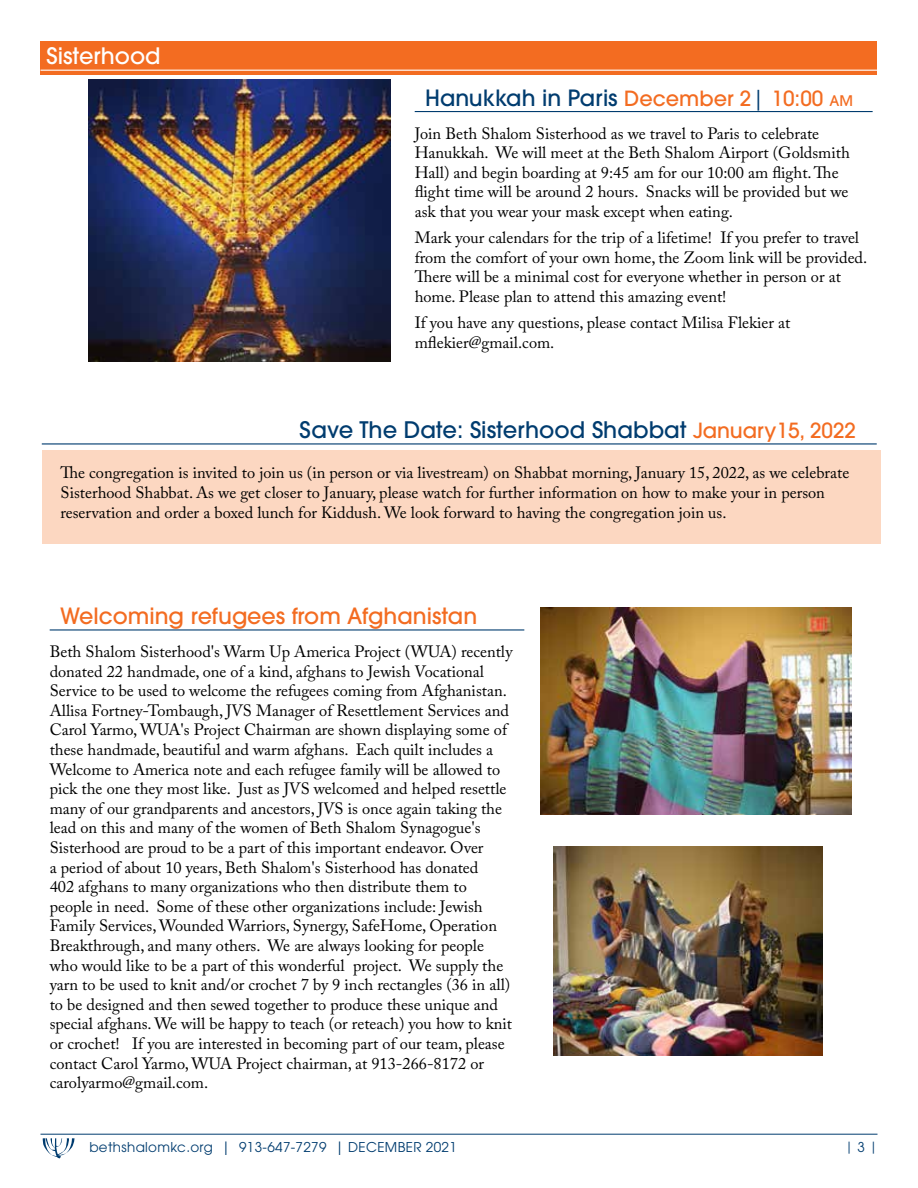
<style>
.page{position:relative;width:918px;height:1188px;background:#fff}
.page>*{position:absolute;margin:0;border:0;box-sizing:border-box;transform-origin:0 0}
.t1{font:500 22.65px "ITC Avant Garde Pro";color:#003c6f}
.t2{font:500 22.5px "Avant Garde";color:#fff}
.t3{font:500 22.2px "ITC Avant Garde Pro";color:#003c6f}
.t4{font:500 22.2px "ITC Avant Garde Pro";color:#f36c21}
.t5{font:16.35px/19.6px "Adobe Caslon Pro";color:#000}
.t6{font:13.5px "ITC Avant Garde Pro";letter-spacing:.025em;color:#003c6f}
.t7{font:12px "ITC Avant Garde Pro";color:#003c6f}
.s1{font-size:20.85px;color:#f36c21}
.s2{font-weight:400;font-size:20.85px}
.s3{font-size:14.55px;color:#f36c21}
.s4{font-size:13.5px}
</style>
<div class="page">
<hr style="left:40px;top:1134px;width:838px;height:1px;background:#003c6f">
<svg style="left:43px;top:1138px;width:32px;height:21px"></svg>
<div style="left:42px;top:451px;width:839px;height:93px;background:#fcd7c1"></div>
<div style="left:40px;top:42px;width:838px;height:33px;background:#f36c21"></div>
<hr style="left:40px;top:70px;width:838px;height:1px;background:#fff">
<img style="left:554px;top:847px;width:269px;height:209px">
<img style="left:541px;top:608px;width:311px;height:207px">
<hr style="left:415px;top:111px;width:458px;height:1px;background:#003c6f">
<img style="left:89px;top:80px;width:302px;height:281px">
<hr style="left:50px;top:629px;width:474px;height:2px;background:#003c6f">
<hr style="left:42px;top:443px;width:835px;height:2px;background:#003c6f">
<h2 class="t2" style="left:46px;top:42px;width:116px">Sisterhood</h2>
<h3 class="t3" style="left:425px;top:83px;width:429px">Hanukkah in Paris <span class="s1">December 2</span><span class="s2">|</span> <span class="s1">10:00</span> <span class="s3">am</span></h3>
<p class="t5" style="left:415px;top:123px;width:437px">Join Beth Shalom Sisterhood as we travel to Paris to celebrate Hanukkah. We will meet at the Beth Shalom Airport (Goldsmith Hall) and begin boarding at 9:45 am for our 10:00 am flight. The flight time will be around 2 hours. Snacks will be provided but we ask that you wear your mask except when eating.</p>
<p class="t5" style="left:415px;top:228px;width:454px">Mark your calendars for the trip of a lifetime! If you prefer to travel from the comfort of your own home, the Zoom link will be provided.<br>There will be a minimal cost for everyone whether in person or at home. Please plan to attend this amazing event!</p>
<p class="t5" style="left:415px;top:313px;width:377px">If you have any questions, please contact Milisa Flekier at mflekier@gmail.com.</p>
<h1 class="t1" style="left:299px;top:415px;width:558px">Save The Date: Sisterhood Shabbat <span class="s1">January15, 2022</span></h1>
<p class="t5" style="left:60px;top:463px;width:790px">The congregation is invited to join us (in person or via livestream) on Shabbat morning, January 15, 2022, as we celebrate<br>Sisterhood Shabbat. As we get closer to January, please watch for further information on how to make your in person reservation and order a boxed lunch for Kiddush. We look forward to having the congregation join us.</p>
<h3 class="t4" style="left:60px;top:602px;width:419px">Welcoming refugees from Afghanistan</h3>
<p class="t5" style="left:50px;top:642px;width:464px">Beth Shalom Sisterhood's Warm Up America Project (WUA) recently donated 22 handmade, one of a kind, afghans to Jewish Vocational Service to be used to welcome the refugees coming from Afghanistan.<br>Allisa Fortney-Tombaugh, JVS Manager of Resettlement Services and Carol Yarmo, WUA's Project Chairman are shown displaying some of these handmade, beautiful and warm afghans. Each quilt includes a Welcome to America note and each refugee family will be allowed to pick the one they most like. Just as JVS welcomed and helped resettle many of our grandparents and ancestors, JVS is once again taking the lead on this and many of the women of Beth Shalom Synagogue's Sisterhood are proud to be a part of this important endeavor. Over<br>a period of about 10 years, Beth Shalom's Sisterhood has donated<br>402 afghans to many organizations who then distribute them to people in need. Some of these other organizations include: Jewish Family Services, Wounded Warriors, Synergy, SafeHome, Operation Breakthrough, and many others. We are always looking for people who would like to be a part of this wonderful project. We supply the yarn to be used to knit and/or crochet 7 by 9 inch rectangles (36 in all) to be designed and then sewed together to produce these unique and special afghans. We will be happy to teach (or reteach) you how to knit or crochet! If you are interested in becoming part of our team, please contact Carol Yarmo, WUA Project chairman, at 913-266-8172 or carolyarmo@gmail.com.</p>
<p class="t6" style="left:89px;top:1139px;width:369px">bethshalomkc.org | 913-647-7279 | DECEMBER 2021</p>
<p class="t7" style="left:845px;top:1139px;width:34px">| <span class="s4">3</span> |</p>
</div>
